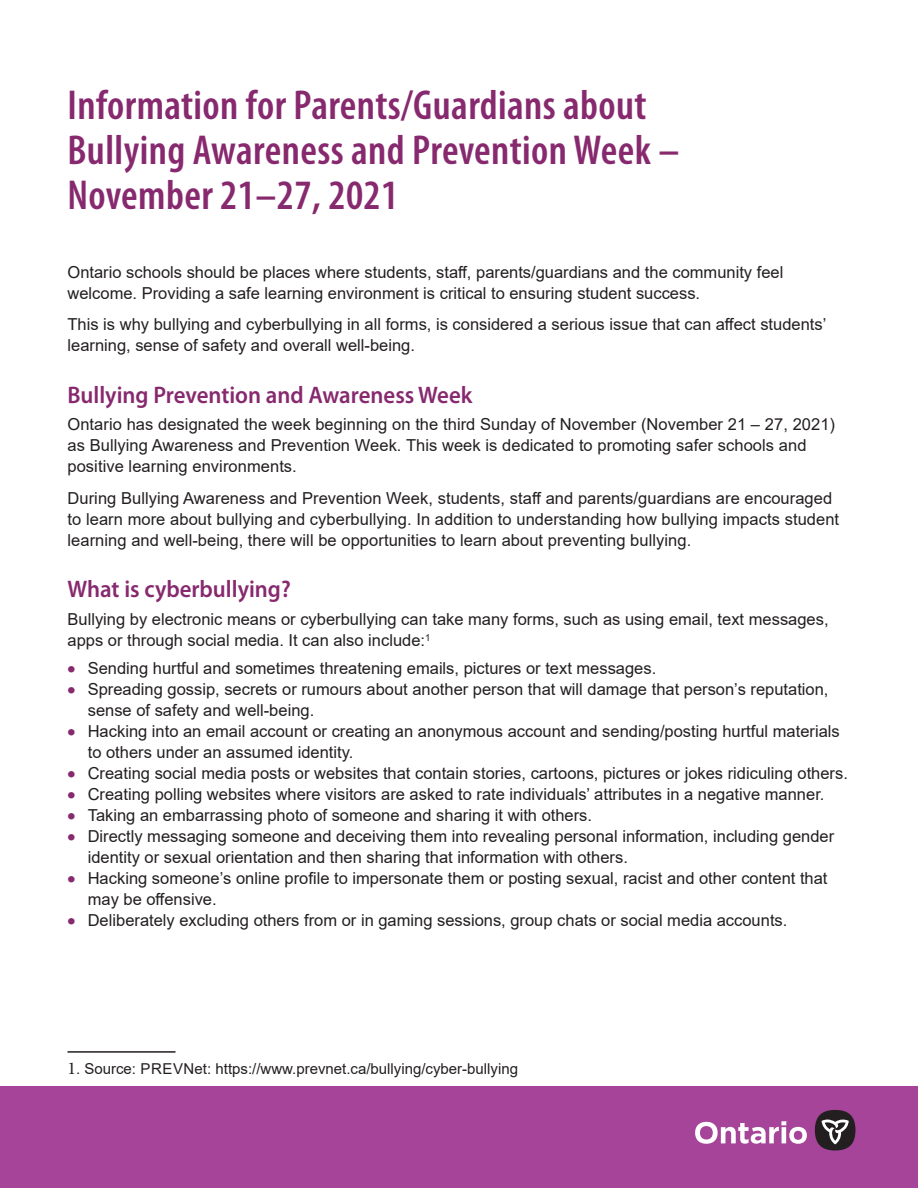
<style>
.page{position:relative;width:918px;height:1188px;background:#fff}
.page>*{position:absolute;margin:0;border:0;box-sizing:border-box;transform-origin:0 0}
.t1{font:600 condensed 42px/45px "Myriad Pro";letter-spacing:.01em;color:#87296e}
.t2{font:600 24px "Myriad Pro";color:#87296e;scale:.95 1}
.t3{font:16.5px/21px "Arial";color:#231f20}
.t4{font:15px "Arial";color:#231f20}
.s1{font-weight:700;font-size:22.5px;color:#87296e}
.s2{font-family:"Minion Pro";font-size:18px}
</style>
<div class="page">
<hr style="left:68px;top:1051px;width:108px;height:2px;background:#231f20">
<div style="left:0;top:1086px;width:918px;height:102px;background:#a54499"></div>
<svg style="left:695px;top:1121px;width:112px;height:23px"></svg>
<div style="left:815px;top:1110px;width:40px;height:41px;background:#231f20;border-radius:50%"></div>
<svg style="left:822px;top:1119px;width:27px;height:25px"></svg>
<h1 class="t1" style="left:68px;top:84px;width:614px">Information for Parents/Guardians about<br>Bullying Awareness and Prevention Week –<br>November 21–27, 2021</h1>
<p class="t3" style="left:68px;top:261px;width:717px">Ontario schools should be places where students, staff, parents/guardians and the community feel welcome. Providing a safe learning environment is critical to ensuring student success.</p>
<p class="t3" style="left:68px;top:314px;width:760px">This is why bullying and cyberbullying in all forms, is considered a serious issue that can affect students’ learning, sense of safety and overall well-being.</p>
<h2 class="t2" style="left:68px;top:379px;width:428px">Bullying Prevention and Awareness Week</h2>
<p class="t3" style="left:68px;top:414px;width:769px">Ontario has designated the week beginning on the third Sunday of November (November 21 – 27, 2021) as Bullying Awareness and Prevention Week. This week is dedicated to promoting safer schools and positive learning environments.</p>
<p class="t3" style="left:68px;top:488px;width:773px">During Bullying Awareness and Prevention Week, students, staff and parents/guardians are encouraged to learn more about bullying and cyberbullying. In addition to understanding how bullying impacts student learning and well-being, there will be opportunities to learn about preventing bullying.</p>
<h2 class="t2" style="left:68px;top:574px;width:237px">What is cyberbullying?</h2>
<p class="t3" style="left:68px;top:609px;width:763px">Bullying by electronic means or cyberbullying can take many forms, such as using email, text messages, apps or through social media. It can also include:<sup>1</sup></p>
<p class="t3" style="left:68px;top:658px;width:590px"><span class="s1">•</span> Sending hurtful and sometimes threatening emails, pictures or text messages.</p>
<p class="t3" style="left:88px;top:679px;width:742px;text-indent:-20px"><span class="s1">•</span> Spreading gossip, secrets or rumours about another person that will damage that person’s reputation, sense of safety and well-being.</p>
<p class="t3" style="left:88px;top:721px;width:754px;text-indent:-20px"><span class="s1">•</span> Hacking into an email account or creating an anonymous account and sending/posting hurtful materials to others under an assumed identity.</p>
<p class="t3" style="left:68px;top:763px;width:782px"><span class="s1">•</span> Creating social media posts or websites that contain stories, cartoons, pictures or jokes ridiculing others.</p>
<p class="t3" style="left:68px;top:784px;width:759px"><span class="s1">•</span> Creating polling websites where visitors are asked to rate individuals’ attributes in a negative manner.</p>
<p class="t3" style="left:68px;top:805px;width:526px"><span class="s1">•</span> Taking an embarrassing photo of someone and sharing it with others.</p>
<p class="t3" style="left:88px;top:826px;width:748px;text-indent:-20px"><span class="s1">•</span> Directly messaging someone and deceiving them into revealing personal information, including gender identity or sexual orientation and then sharing that information with others.</p>
<p class="t3" style="left:88px;top:868px;width:741px;text-indent:-20px"><span class="s1">•</span> Hacking someone’s online profile to impersonate them or posting sexual, racist and other content that may be offensive.</p>
<p class="t3" style="left:68px;top:910px;width:721px"><span class="s1">•</span> Deliberately excluding others from or in gaming sessions, group chats or social media accounts.</p>
<p class="t4" style="left:68px;top:1058px;width:452px"><span class="s2">1</span>. Source: PREVNet: https://www.prevnet.ca/bullying/cyber-bullying</p>
</div>
